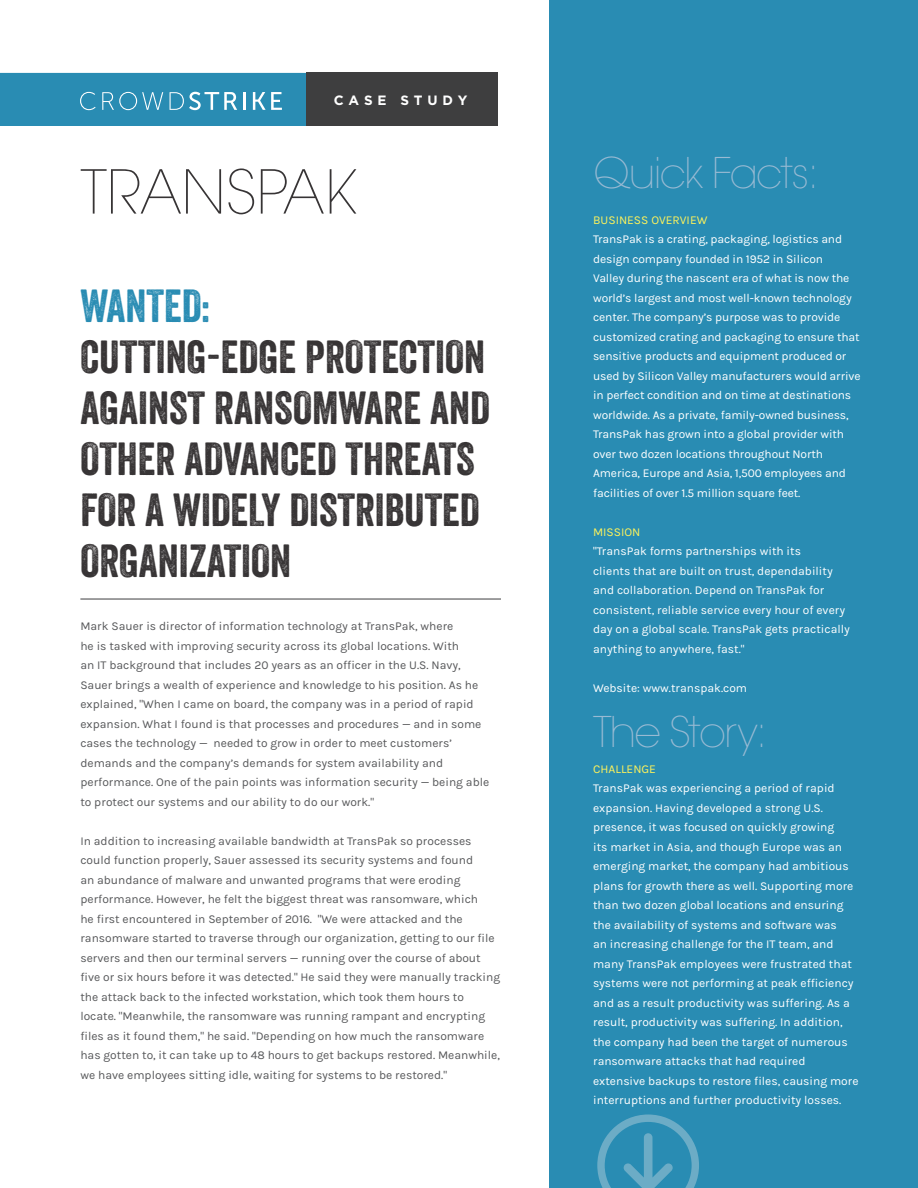
<style>
.page{position:relative;width:918px;height:1188px;background:#fff}
.page>*{position:absolute;margin:0;border:0;box-sizing:border-box;transform-origin:0 0}
.t1{font:200 60px "ITC Avant Garde Pro";color:#373435}
.t2{font:45px/51px "Veneer";color:#373435}
.t3{font:45px "Veneer";color:#298cb3}
.t4{font:200 42px "ITC Avant Garde Pro";letter-spacing:-.04em;color:#98bad3}
.t5{font:700 13.5px "Gotham";letter-spacing:.36em;color:#fff}
.t6{font:12px/19.5px "Karla";color:#fff}
.t7{font:12px/19.5px "Karla";color:#57585a}
.t8{font:12px "Karla";color:#fff35a}
</style>
<div class="page">
<div style="left:550px;top:0;width:368px;height:1188px;background:#298cb3"></div>
<svg style="left:0;top:73px;width:306px;height:53px"></svg>
<div style="left:306px;top:73px;width:192px;height:53px;background:#3e3e3f"></div>
<hr style="left:80px;top:599px;width:421px;height:1px;background:#3e3e3f">
<svg style="left:597px;top:1114px;width:102px;height:74px"></svg>
<p class="t5" style="left:334px;top:92px;width:135px">CASE STUDY</p>
<h1 class="t1" style="left:80px;top:154px;width:277px">TRANSPAK</h1>
<h2 class="t3" style="left:80px;top:278px;width:131px">WANTED:</h2>
<h2 class="t2" style="left:80px;top:331px;width:411px">CUTTING-EDGE PROTECTION<br>AGAINST RANSOMWARE AND<br>OTHER ADVANCED THREATS<br>FOR A WIDELY DISTRIBUTED<br>ORGANIZATION</h2>
<p class="t7" style="left:80px;top:617px;width:410px">Mark Sauer is director of information technology at TransPak, where<br>he is tasked with improving security across its global locations. With<br>an IT background that includes 20 years as an officer in the U.S. Navy, Sauer brings a wealth of experience and knowledge to his position. As he explained, "When I came on board, the company was in a period of rapid expansion. What I found is that processes and procedures — and in some cases the technology — needed to grow in order to meet customers’ demands and the company’s demands for system availability and performance. One of the pain points was information security — being able to protect our systems and our ability to do our work."</p>
<p class="t7" style="left:80px;top:831px;width:421px">In addition to increasing available bandwidth at TransPak so processes could function properly, Sauer assessed its security systems and found<br>an abundance of malware and unwanted programs that were eroding performance. However, he felt the biggest threat was ransomware, which<br>he first encountered in September of 2016. "We were attacked and the ransomware started to traverse through our organization, getting to our file servers and then our terminal servers — running over the course of about five or six hours before it was detected." He said they were manually tracking the attack back to the infected workstation, which took them hours to locate. "Meanwhile, the ransomware was running rampant and encrypting files as it found them," he said. "Depending on how much the ransomware has gotten to, it can take up to 48 hours to get backups restored. Meanwhile, we have employees sitting idle, waiting for systems to be restored."</p>
<h3 class="t4" style="left:593px;top:146px;width:228px">Quick Facts:</h3>
<p class="t8" style="left:593px;top:213px;width:116px">BUSINESS OVERVIEW</p>
<p class="t6" style="left:593px;top:230px;width:269px">TransPak is a crating, packaging, logistics and design company founded in 1952 in Silicon<br>Valley during the nascent era of what is now the world’s largest and most well-known technology center. The company’s purpose was to provide customized crating and packaging to ensure that sensitive products and equipment produced or used by Silicon Valley manufacturers would arrive in perfect condition and on time at destinations worldwide. As a private, family-owned business, TransPak has grown into a global provider with over two dozen locations throughout North America, Europe and Asia, 1,500 employees and facilities of over 1.5 million square feet.</p>
<p class="t8" style="left:593px;top:525px;width:49px">MISSION</p>
<p class="t6" style="left:593px;top:542px;width:258px">"TransPak forms partnerships with its<br>clients that are built on trust, dependability and collaboration. Depend on TransPak for consistent, reliable service every hour of every day on a global scale. TransPak gets practically anything to anywhere, fast."</p>
<p class="t6" style="left:593px;top:678px;width:156px">Website: www.transpak.com</p>
<h3 class="t4" style="left:593px;top:705px;width:176px">The Story:</h3>
<p class="t8" style="left:593px;top:762px;width:64px">CHALLENGE</p>
<p class="t6" style="left:593px;top:779px;width:267px">TransPak was experiencing a period of rapid expansion. Having developed a strong U.S. presence, it was focused on quickly growing<br>its market in Asia, and though Europe was an emerging market, the company had ambitious plans for growth there as well. Supporting more than two dozen global locations and ensuring the availability of systems and software was<br>an increasing challenge for the IT team, and many TransPak employees were frustrated that systems were not performing at peak efficiency and as a result productivity was suffering. As a result, productivity was suffering. In addition, the company had been the target of numerous ransomware attacks that had required extensive backups to restore files, causing more interruptions and further productivity losses.</p>
</div>
